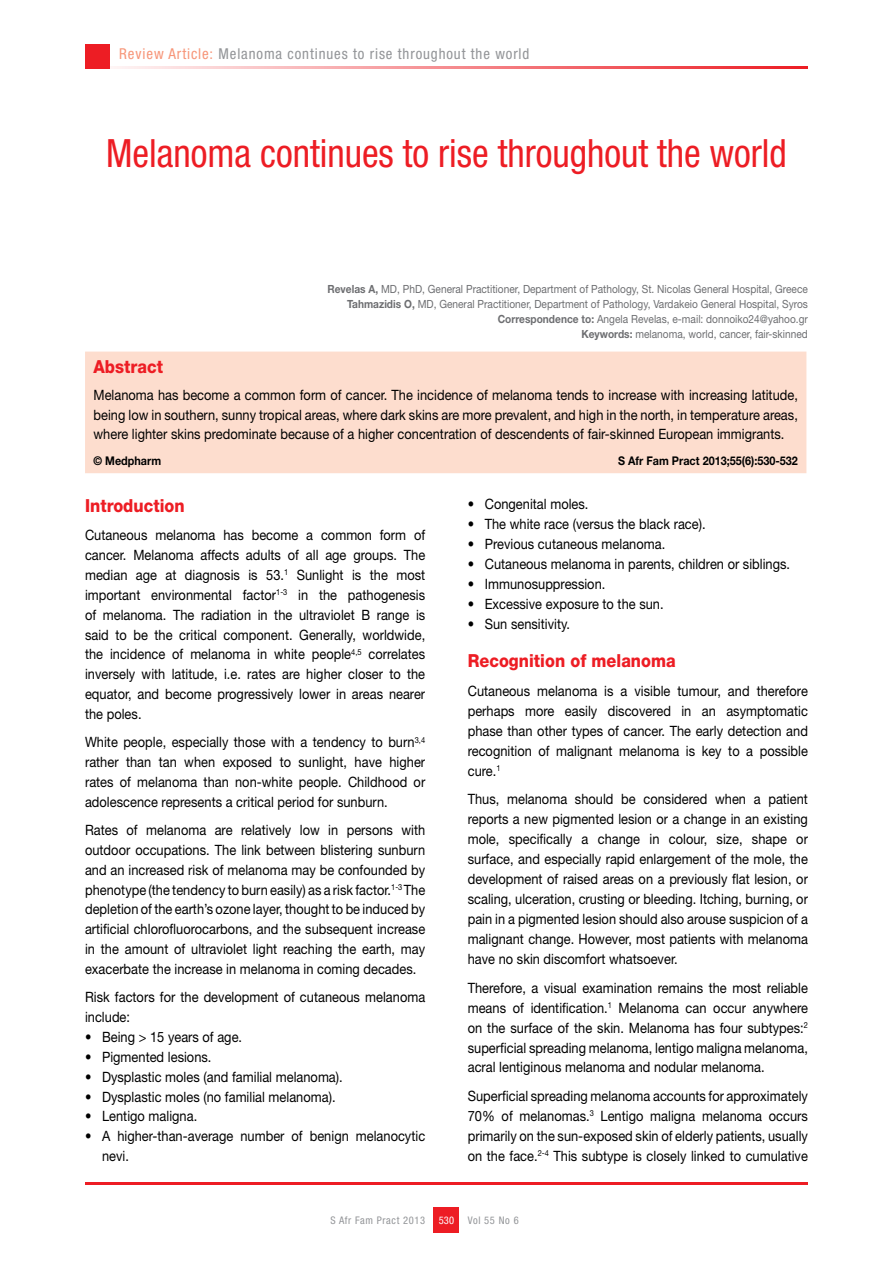
<style>
.page{position:relative;width:893px;height:1263px;background:#fff}
.page>*{position:absolute;margin:0;border:0;box-sizing:border-box;transform-origin:0 0}
.t1{font:condensed 39px "Helvetica Neue LT Std";color:#ed1d24;scale:.96 1}
.t2{font:800 18px "Helvetica Neue LT Std";color:#ed1d24;scale:.9 1}
.t3{font:condensed 15px "Helvetica Neue LT Std";letter-spacing:.06em;color:#939598}
.t4{font:14.25px/19.8px "Helvetica Neue LT Std";color:#000;text-align:justify;scale:.9 1}
.t5{font:700 12px "Helvetica Neue LT Std";color:#000;scale:.9 1}
.t6{font:11.25px/15px "Helvetica Neue LT Std";color:#6d6e71;text-align:right;scale:.9 1}
.t7{font:condensed 10.5px "Helvetica Neue LT Std";letter-spacing:.06em;color:#939598}
.t8{font:condensed 10.5px "Helvetica Neue LT Std";color:#fff}
.s1{color:#f79679}
.s2{font-weight:700}
</style>
<div class="page">
<hr style="left:85px;top:66px;width:723px;height:2px;background:#ed1d24">
<div style="left:85px;top:44px;width:24px;height:24px;background:#ed1d24"></div>
<div style="left:434px;top:1208px;width:25px;height:25px;background:#ed1d24"></div>
<hr style="left:85px;top:1182px;width:723px;height:2px;background:#ed1d24">
<div style="left:85px;top:352px;width:721px;height:121px;background:#fdddce"></div>
<p class="t3" style="left:119px;top:45px;width:412px"><span class="s1">Review Article:</span> Melanoma continues to rise throughout the world</p>
<h1 class="t1" style="left:106px;top:131px;width:710px">Melanoma continues to rise throughout the world</h1>
<p class="t6" style="left:327px;top:281px;width:535px"><span class="s2">Revelas A,</span> MD, PhD, General Practitioner, Department of Pathology, St. Nicolas General Hospital, Greece <span class="s2">Tahmazidis O,</span> MD, General Practitioner, Department of Pathology, Vardakeio General Hospital, Syros <span class="s2">Correspondence to:</span> Angela Revelas, e-mail: donnoiko24@yahoo.gr<br><span class="s2">Keywords:</span> melanoma, world, cancer, fair-skinned</p>
<p class="t2" style="left:94px;top:356px;width:79px">Abstract</p>
<p class="t4" style="left:94px;top:385px;width:784px">Melanoma has become a common form of cancer. The incidence of melanoma tends to increase with increasing latitude, being low in southern, sunny tropical areas, where dark skins are more prevalent, and high in the north, in temperature areas, where lighter skins predominate because of a higher concentration of descendents of fair-skinned European immigrants.</p>
<p class="t5" style="left:94px;top:453px;width:77px">© Medpharm</p>
<p class="t5" style="left:618px;top:453px;width:201px">S Afr Fam Pract 2013;55(6):530-532</p>
<p class="t2" style="left:85px;top:495px;width:112px">Introduction</p>
<p class="t4" style="left:85px;top:525px;width:380px">Cutaneous melanoma has become a common form of cancer. Melanoma affects adults of all age groups. The median age at diagnosis is 53.<sup>1</sup> Sunlight is the most important environmental factor<sup>1-3</sup> in the pathogenesis of melanoma. The radiation in the ultraviolet B range is said to be the critical component. Generally, worldwide, the incidence of melanoma in white people<sup>4,5</sup> correlates inversely with latitude, i.e. rates are higher closer to the equator, and become progressively lower in areas nearer the poles.</p>
<p class="t4" style="left:85px;top:732px;width:380px">White people, especially those with a tendency to burn<sup>3,4 </sup>rather than tan when exposed to sunlight, have higher rates of melanoma than non-white people. Childhood or adolescence represents a critical period for sunburn.</p>
<p class="t4" style="left:85px;top:820px;width:379px">Rates of melanoma are relatively low in persons with outdoor occupations. The link between blistering sunburn and an increased risk of melanoma may be confounded by phenotype (the tendency to burn easily) as a risk factor.<sup>1-3</sup> The depletion of the earth’s ozone layer, thought to be induced by artificial chlorofluorocarbons, and the subsequent increase in the amount of ultraviolet light reaching the earth, may exacerbate the increase in melanoma in coming decades.</p>
<p class="t4" style="left:85px;top:987px;width:379px">Risk factors for the development of cutaneous melanoma include:</p>
<p class="t4" style="left:85px;top:1027px;width:176px">• Being &gt; 15 years of age.</p>
<p class="t4" style="left:85px;top:1047px;width:142px">• Pigmented lesions.</p>
<p class="t4" style="left:85px;top:1066px;width:288px">• Dysplastic moles (and familial melanoma).</p>
<p class="t4" style="left:85px;top:1086px;width:280px">• Dysplastic moles (no familial melanoma).</p>
<p class="t4" style="left:85px;top:1106px;width:126px">• Lentigo maligna.</p>
<p class="t4" style="left:102px;top:1126px;width:361px;text-indent:-17px">• A higher-than-average number of benign melanocytic nevi.</p>
<p class="t4" style="left:468px;top:494px;width:136px">• Congenital moles.</p>
<p class="t4" style="left:468px;top:514px;width:266px">• The white race (versus the black race).</p>
<p class="t4" style="left:468px;top:534px;width:221px">• Previous cutaneous melanoma.</p>
<p class="t4" style="left:468px;top:554px;width:360px">• Cutaneous melanoma in parents, children or siblings.</p>
<p class="t4" style="left:468px;top:574px;width:154px">• Immunosuppression.</p>
<p class="t4" style="left:468px;top:594px;width:219px">• Excessive exposure to the sun.</p>
<p class="t4" style="left:468px;top:614px;width:115px">• Sun sensitivity.</p>
<p class="t2" style="left:468px;top:650px;width:233px">Recognition of melanoma</p>
<p class="t4" style="left:468px;top:680px;width:379px">Cutaneous melanoma is a visible tumour, and therefore perhaps more easily discovered in an asymptomatic phase than other types of cancer. The early detection and recognition of malignant melanoma is key to a possible cure.<sup>1</sup></p>
<p class="t4" style="left:468px;top:789px;width:379px">Thus, melanoma should be considered when a patient reports a new pigmented lesion or a change in an existing mole, specifically a change in colour, size, shape or surface, and especially rapid enlargement of the mole, the development of raised areas on a previously flat lesion, or scaling, ulceration, crusting or bleeding. Itching, burning, or pain in a pigmented lesion should also arouse suspicion of a malignant change. However, most patients with melanoma have no skin discomfort whatsoever.</p>
<p class="t4" style="left:468px;top:977px;width:379px">Therefore, a visual examination remains the most reliable means of identification.<sup>1</sup> Melanoma can occur anywhere on the surface of the skin. Melanoma has four subtypes:<sup>2 </sup>superficial spreading melanoma, lentigo maligna melanoma, acral lentiginous melanoma and nodular melanoma.</p>
<p class="t4" style="left:468px;top:1086px;width:379px">Superficial spreading melanoma accounts for approximately 70% of melanomas.<sup>3</sup> Lentigo maligna melanoma occurs primarily on the sun-exposed skin of elderly patients, usually on the face.<sup>2-4</sup> This subtype is closely linked to cumulative</p>
<p class="t7" style="left:330px;top:1214px;width:96px">S Afr Fam Pract 2013</p>
<p class="t8" style="left:439px;top:1214px;width:17px">530</p>
<p class="t7" style="left:468px;top:1214px;width:52px">Vol 55 No 6</p>
</div>
